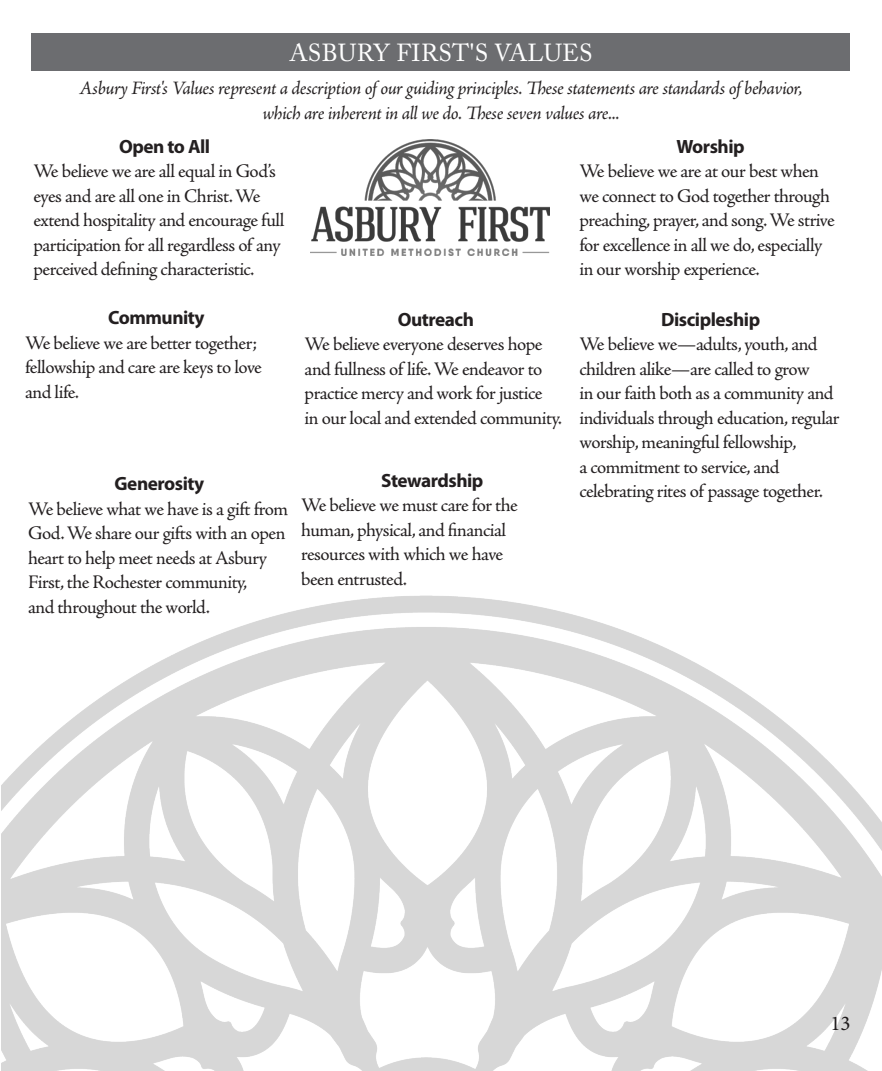
<style>
.page{position:relative;width:882px;height:1071px;background:#fff}
.page>*{position:absolute;margin:0;border:0;box-sizing:border-box;transform-origin:0 0}
.Main_Heading{font:24.5px "Adobe Caslon Pro";letter-spacing:.015em;color:#fff}
.t1{font:21px "Minion Pro";color:#231f20}
.Body_text{font:19.25px/24.5px "Adobe Jenson Pro";letter-spacing:-.025em;color:#231f20}
.Body_text-2{font:italic 19.25px/24.5px "Adobe Jenson Pro";letter-spacing:-.03em;color:#231f20;text-align:center}
.Body_text-3{font:700 19.25px "Myriad Pro";letter-spacing:-.025em;color:#231f20}
</style>
<div class="page">
<img style="left:2px;top:595px;width:880px;height:476px">
<div style="left:32px;top:33px;width:818px;height:37px;background:#6c6d70"></div>
<img style="left:310px;top:139px;width:239px;height:116px">
<p class="Main_Heading" style="left:289px;top:38px;width:305px">ASBURY FIRST'S VALUES</p>
<p class="Body_text-2" style="left:79px;top:77px;width:725px">Asbury First's Values represent a description of our guiding principles. These statements are standards of behavior, which are inherent in all we do. These seven values are...</p>
<p class="Body_text-3" style="left:119px;top:134px;width:93px">Open to All</p>
<p class="Body_text" style="left:33px;top:159px;width:253px">We believe we are all equal in God’s eyes and are all one in Christ. We extend hospitality and encourage full participation for all regardless of any perceived defining characteristic.</p>
<p class="Body_text-3" style="left:108px;top:305px;width:98px">Community</p>
<p class="Body_text" style="left:25px;top:331px;width:238px">We believe we are better together; fellowship and care are keys to love and life.</p>
<p class="Body_text-3" style="left:398px;top:307px;width:78px">Outreach</p>
<p class="Body_text" style="left:305px;top:333px;width:259px">We believe everyone deserves hope and fullness of life. We endeavor to practice mercy and work for justice<br>in our local and extended community.</p>
<p class="Body_text-3" style="left:115px;top:471px;width:91px">Generosity</p>
<p class="Body_text" style="left:28px;top:497px;width:261px">We believe what we have is a gift from<br>God. We share our gifts with an open heart to help meet needs at Asbury<br>First, the Rochester community,<br>and throughout the world.</p>
<p class="Body_text-3" style="left:381px;top:468px;width:104px">Stewardship</p>
<p class="Body_text" style="left:301px;top:494px;width:218px">We believe we must care for the human, physical, and financial resources with which we have been entrusted.</p>
<p class="Body_text-3" style="left:677px;top:134px;width:70px">Worship</p>
<p class="Body_text" style="left:579px;top:159px;width:257px">We believe we are at our best when we connect to God together through preaching, prayer, and song. We strive for excellence in all we do, especially in our worship experience.</p>
<p class="Body_text-3" style="left:661px;top:307px;width:101px">Discipleship</p>
<p class="Body_text" style="left:579px;top:333px;width:262px">We believe we—adults, youth, and children alike—are called to grow<br>in our faith both as a community and individuals through education, regular worship, meaningful fellowship,<br>a commitment to service, and celebrating rites of passage together.</p>
<p class="t1" style="left:830px;top:1010px;width:22px">13</p>
</div>
